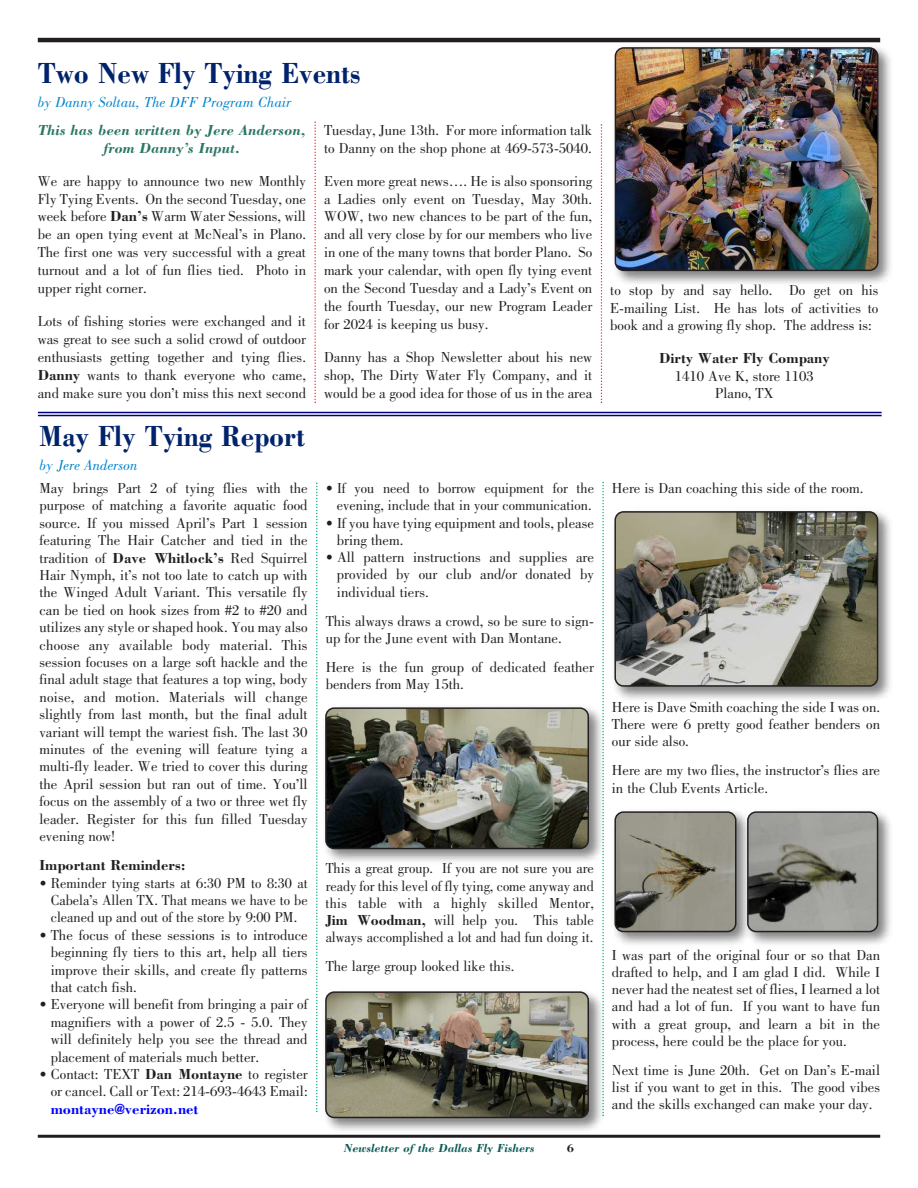
<style>
.page{position:relative;width:918px;height:1188px;background:#fff}
.page>*{position:absolute;margin:0;border:0;box-sizing:border-box;transform-origin:0 0}
.t1{font:700 30px "Bodoni Std";color:#00236c;scale:.9 1}
.t2{font:15px/17.4px "Bodoni Std";color:#231f20;text-align:justify}
.t3{font:15px/17.2px "Bodoni Std";color:#231f20;text-align:justify;scale:.95 1}
.t4{font:italic 700 15px/18px "Bodoni Std";color:#2b7664;text-align:center}
.t5{font:italic 15px "Bodoni Std";color:#0086cf}
.t6{font:700 15px "Bodoni Std";color:#231f20}
.t7{font:700 15px "Bodoni Std";color:#00f}
.t8{font:italic 700 12px "Bodoni Std";color:#0a5c55}
.t9{font:700 12px "Bodoni Std";color:#231f20}
.s1{font-weight:700}
</style>
<div class="page">
<hr style="left:38px;top:1135px;width:842px;height:3px;background:#231f20">
<hr style="left:38px;top:38px;width:842px;height:4px;background:#231f20">
<svg style="left:601px;top:124px;width:1px;height:279px"></svg>
<svg style="left:314px;top:121px;width:2px;height:282px"></svg>
<svg style="left:602px;top:482px;width:2px;height:503px"></svg>
<svg style="left:316px;top:483px;width:2px;height:629px"></svg>
<img style="left:608px;top:41px;width:283px;height:243px">
<img style="left:615px;top:47px;width:264px;height:224px">
<hr style="left:38px;top:412px;width:844px;height:1px;background:#000080">
<hr style="left:38px;top:415px;width:844px;height:1px;background:#000080">
<img style="left:326px;top:701px;width:278px;height:168px">
<img style="left:325px;top:707px;width:264px;height:142px">
<img style="left:319px;top:986px;width:289px;height:152px">
<img style="left:325px;top:991px;width:264px;height:127px">
<img style="left:615px;top:511px;width:276px;height:189px">
<img style="left:614px;top:511px;width:264px;height:176px">
<img style="left:615px;top:812px;width:125px;height:133px">
<svg style="left:614px;top:811px;width:123px;height:121px;background:#8a887b"></svg>
<img style="left:740px;top:812px;width:150px;height:133px">
<svg style="left:747px;top:811px;width:131px;height:121px;background:#84857f"></svg>
<h1 class="t1" style="left:38px;top:55px;width:360px">Two New Fly Tying Events</h1>
<p class="t5" style="left:38px;top:96px;width:255px">by Danny Soltau, The DFF Program Chair</p>
<p class="t4" style="left:38px;top:120px;width:269px">This has been written by Jere Anderson, from Danny’s Input.</p>
<p class="t2" style="left:38px;top:173px;width:270px;line-height:18px">We are happy to announce two new Monthly Fly Tying Events. On the second Tuesday, one week before <span class="s1">Dan’s</span> Warm Water Sessions, will be an open tying event at McNeal’s in Plano.<br>The first one was very successful with a great turnout and a lot of fun flies tied. Photo in upper right corner.</p>
<p class="t2" style="left:38px;top:314px;width:270px;line-height:18px">Lots of fishing stories were exchanged and it was great to see such a solid crowd of outdoor enthusiasts getting together and tying flies.<br><span class="s1">Danny</span> wants to thank everyone who came, and make sure you don’t miss this next second</p>
<h1 class="t1" style="left:40px;top:418px;width:297px">May Fly Tying Report</h1>
<p class="t5" style="left:40px;top:460px;width:100px">by Jere Anderson</p>
<p class="t2" style="left:39px;top:481px;width:270px">May brings Part 2 of tying flies with the purpose of matching a favorite aquatic food source. If you missed April’s Part 1 session featuring The Hair Catcher and tied in the tradition of <span class="s1">Dave Whitlock’s</span> Red Squirrel Hair Nymph, it’s not too late to catch up with the Winged Adult Variant. This versatile fly can be tied on hook sizes from #2 to #20 and utilizes any style or shaped hook. You may also choose any available body material. This session focuses on a large soft hackle and the final adult stage that features a top wing, body noise, and motion. Materials will change slightly from last month, but the final adult variant will tempt the wariest fish. The last 30 minutes of the evening will feature tying a multi-fly leader. We tried to cover this during the April session but ran out of time. You’ll focus on the assembly of a two or three wet fly leader. Register for this fun filled Tuesday evening now!</p>
<p class="t6" style="left:39px;top:856px;width:148px">Important Reminders:</p>
<p class="t2" style="left:51px;top:875px;width:259px;text-indent:-11px">• Reminder tying starts at 6:30 PM to 8:30 at Cabela’s Allen TX. That means we have to be cleaned up and out of the store by 9:00 PM.</p>
<p class="t2" style="left:51px;top:928px;width:259px;text-indent:-11px">• The focus of these sessions is to introduce beginning fly tiers to this art, help all tiers improve their skills, and create fly patterns that catch fish.</p>
<p class="t2" style="left:51px;top:997px;width:259px;text-indent:-11px">• Everyone will benefit from bringing a pair of magnifiers with a power of 2.5 - 5.0. They will definitely help you see the thread and placement of materials much better.</p>
<p class="t2" style="left:39px;top:1067px;width:270px;text-align:right">• Contact: TEXT <span class="s1">Dan Montayne</span> to register or cancel. Call or Text: 214-693-4643 Email:</p>
<p class="t7" style="left:51px;top:1100px;width:149px">montayne@verizon.net</p>
<p class="t2" style="left:324px;top:122px;width:270px;line-height:18px">Tuesday, June 13th. For more information talk to Danny on the shop phone at 469-573-5040.</p>
<p class="t2" style="left:324px;top:173px;width:270px;line-height:18px">Even more great news…. He is also sponsoring a Ladies only event on Tuesday, May 30th.<br>WOW, two new chances to be part of the fun, and all very close by for our members who live in one of the many towns that border Plano. So mark your calendar, with open fly tying event on the Second Tuesday and a Lady’s Event on the fourth Tuesday, our new Program Leader for 2024 is keeping us busy.</p>
<p class="t2" style="left:324px;top:350px;width:270px;line-height:18px">Danny has a Shop Newsletter about his new shop, The Dirty Water Fly Company, and it would be a good idea for those of us in the area</p>
<p class="t2" style="left:326px;top:481px;width:270px;text-align:center">• If you need to borrow equipment for the evening, include that in your communication.</p>
<p class="t2" style="left:337px;top:515px;width:259px;text-indent:-11px">• If you have tying equipment and tools, please bring them.</p>
<p class="t2" style="left:337px;top:550px;width:259px;text-indent:-11px">• All pattern instructions and supplies are provided by our club and/or donated by individual tiers.</p>
<p class="t2" style="left:326px;top:613px;width:270px">This always draws a crowd, so be sure to sign&shy;up for the June event with Dan Montane.</p>
<p class="t2" style="left:326px;top:660px;width:270px">Here is the fun group of dedicated feather benders from May 15th.</p>
<p class="t3" style="left:326px;top:861px;width:284px">This a great group. If you are not sure you are ready for this level of fly tying, come anyway and this table with a highly skilled Mentor, <span class="s1">Jim Woodman,</span> will help you. This table always accomplished a lot and had fun doing it.</p>
<p class="t2" style="left:326px;top:959px;width:190px">The large group looked like this.</p>
<p class="t8" style="left:344px;top:1141px;width:192px">Newsletter of the Dallas Fly Fishers</p>
<p class="t9" style="left:567px;top:1141px;width:9px">6</p>
<p class="t2" style="left:610px;top:283px;width:270px">to stop by and say hello. Do get on his E-mailing List. He has lots of activities to book and a growing fly shop. The address is:</p>
<p class="t6" style="left:659px;top:349px;width:172px">Dirty Water Fly Company</p>
<p class="t2" style="left:675px;top:368px;width:141px;text-align:center">1410 Ave K, store 1103<br>Plano, TX</p>
<p class="t2" style="left:612px;top:481px;width:253px">Here is Dan coaching this side of the room.</p>
<p class="t2" style="left:612px;top:700px;width:270px">Here is Dave Smith coaching the side I was on.<br>There were 6 pretty good feather benders on our side also.</p>
<p class="t2" style="left:612px;top:763px;width:270px">Here are my two flies, the instructor’s flies are in the Club Events Article.</p>
<p class="t2" style="left:612px;top:947px;width:270px">I was part of the original four or so that Dan drafted to help, and I am glad I did. While I never had the neatest set of flies, I learned a lot and had a lot of fun. If you want to have fun with a great group, and learn a bit in the process, here could be the place for you.</p>
<p class="t2" style="left:612px;top:1063px;width:270px">Next time is June 20th. Get on Dan’s E-mail list if you want to get in this. The good vibes and the skills exchanged can make your day.</p>
</div>
